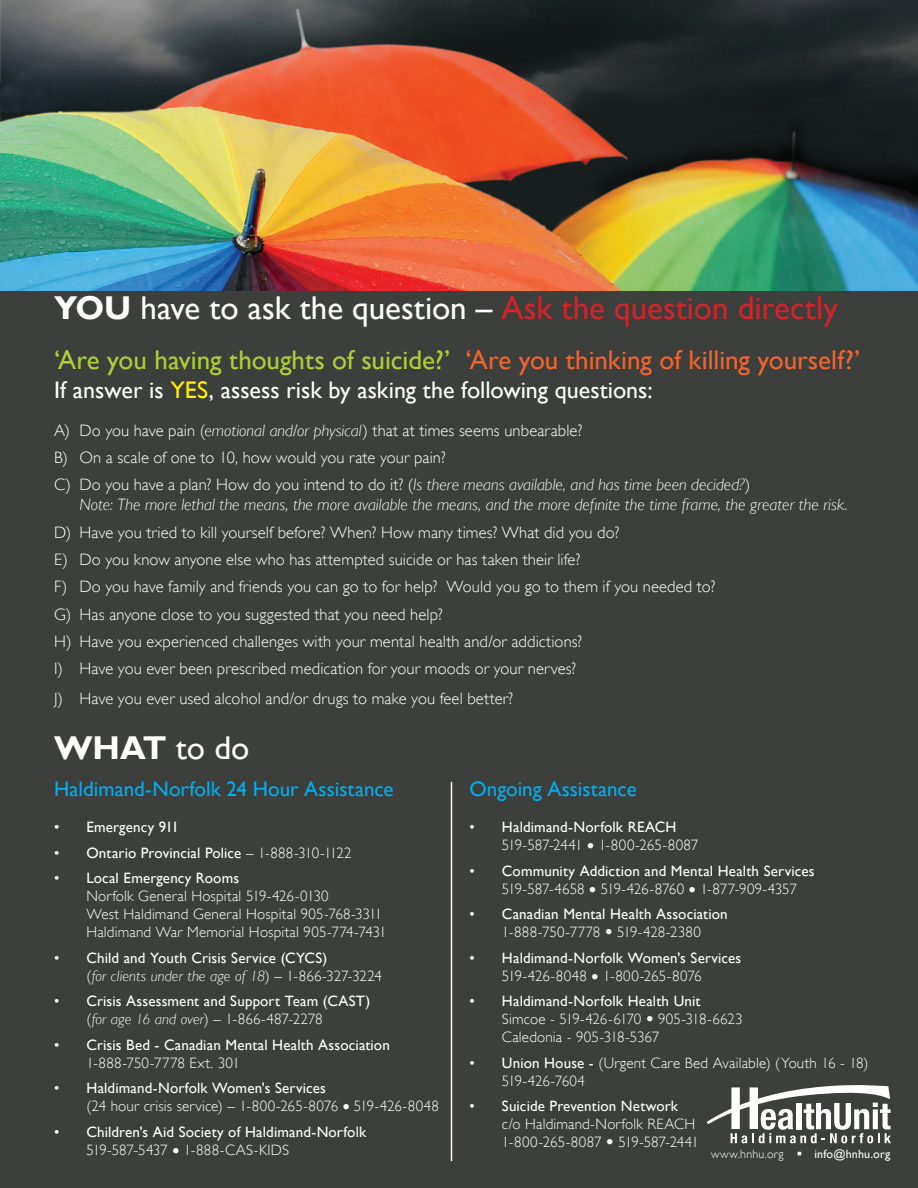
<style>
.page{position:relative;width:918px;height:1188px;background:#fff}
.page>*{position:absolute;margin:0;border:0;box-sizing:border-box;transform-origin:0 0}
.t1{font:33px "Gill Sans";color:#d1232a}
.t2{font:700 33px "Gill Sans";color:#fff}
.t3{font:27px "Gill Sans";letter-spacing:-.005em;color:#f2642f}
.t4{font:24px "Gill Sans";color:#fff}
.t5{font:21px "Gill Sans";color:#00aeef}
.List_Number_1{font:300 16.5px "Gill Sans";letter-spacing:.005em;color:#fff}
.List_Number_1-2{font:italic 300 16.5px/19.8px "Gill Sans";letter-spacing:.005em;color:#fff}
.List_Bullet_2{font:15px/18px "Gill Sans";letter-spacing:.01em;color:#fff}
.List_Bullet_2-2{font:300 15px/18px "Gill Sans";letter-spacing:.01em;color:#fff}
.t6{font:12px "Gill Sans";letter-spacing:.015em;color:#fff}
.s1{font-weight:700;color:#fff}
.s2{color:#fff}
.s3{color:#aed036}
.s4{color:#fff101}
.s5{font-style:italic}
.s6{font-style:normal}
.s7{font-weight:400}
.s8{font-weight:300}
.s9{font-weight:300;font-style:italic}
.s10{font-family:"Helvetica Neue";font-weight:300}
.s11{font-family:"Helvetica Neue"}
</style>
<div class="page">
<div style="left:0;top:280px;width:918px;height:908px;background:#3c3f3c"></div>
<img style="left:0;top:0;width:918px;height:290px">
<svg style="left:706px;top:1085px;width:185px;height:58px"></svg>
<hr style="left:451px;top:782px;width:1px;height:379px;background:#fff">
<p class="t1" style="left:54px;top:288px;width:785px"><span class="s1">YOU</span> <span class="s2">have to ask the question –</span> Ask the question directly</p>
<p class="t3" style="left:54px;top:344px;width:808px"><span class="s3">‘Are you having thoughts of suicide?’</span> ‘Are you thinking of killing yourself?’</p>
<p class="t4" style="left:54px;top:376px;width:600px">If answer is <span class="s4">YES</span>, assess risk by asking the following questions:</p>
<p class="List_Number_1" style="left:54px;top:421px;width:530px">A) Do you have pain (<span class="s5">emotional and/or physical</span>) that at times seems unbearable?</p>
<p class="List_Number_1" style="left:54px;top:448px;width:393px">B) On a scale of one to 10, how would you rate your pain?</p>
<p class="List_Number_1-2" style="left:80px;top:475px;width:770px;text-indent:-26px"><span class="s6">C) Do you have a plan? How do you intend to do it? (</span>Is there means available, and has time been decided?<span class="s6">)<br></span>Note: The more lethal the means, the more available the means, and the more definite the time frame, the greater the risk.</p>
<p class="List_Number_1" style="left:54px;top:522px;width:567px">D) Have you tried to kill yourself before? When? How many times? What did you do?</p>
<p class="List_Number_1" style="left:54px;top:550px;width:528px">E) Do you know anyone else who has attempted suicide or has taken their life?</p>
<p class="List_Number_1" style="left:54px;top:577px;width:663px">F) Do you have family and friends you can go to for help? Would you go to them if you needed to?</p>
<p class="List_Number_1" style="left:54px;top:605px;width:390px">G) Has anyone close to you suggested that you need help?</p>
<p class="List_Number_1" style="left:54px;top:632px;width:530px">H) Have you experienced challenges with your mental health and/or addictions?</p>
<p class="List_Number_1" style="left:54px;top:659px;width:524px">I) Have you ever been prescribed medication for your moods or your nerves?</p>
<p class="List_Number_1" style="left:54px;top:688px;width:461px">J) Have you ever used alcohol and/or drugs to make you feel better?</p>
<p class="t2" style="left:54px;top:729px;width:197px">WHAT <span class="s7">to do</span></p>
<p class="t5" style="left:54px;top:777px;width:341px">Haldimand-Norfolk 24 Hour Assistance</p>
<p class="List_Bullet_2" style="left:54px;top:818px;width:127px">• Emergency 911</p>
<p class="List_Bullet_2" style="left:54px;top:844px;width:299px">• Ontario Provincial Police <span class="s8">– 1-888-310-1122</span></p>
<p class="List_Bullet_2-2" style="left:86px;top:869px;width:302px;text-indent:-32px"><span class="s7">• Local Emergency Rooms<br></span>Norfolk General Hospital 519-426-0130<br>West Haldimand General Hospital 905-768-3311<br>Haldimand War Memorial Hospital 905-774-7431</p>
<p class="List_Bullet_2" style="left:86px;top:949px;width:297px;text-indent:-32px">• Child and Youth Crisis Service (CYCS)<br><span class="s8">(</span><span class="s9">for clients under the age of 18</span><span class="s8">) – 1-866-327-3224</span></p>
<p class="List_Bullet_2" style="left:86px;top:992px;width:285px;text-indent:-32px">• Crisis Assessment and Support Team (CAST) <span class="s8">(</span><span class="s9">for age 16 and over</span><span class="s8">) – 1-866-487-2278</span></p>
<p class="List_Bullet_2" style="left:86px;top:1036px;width:305px;text-indent:-32px">• Crisis Bed - Canadian Mental Health Association<br><span class="s8">1-888-750-7778 Ext. 301</span></p>
<p class="List_Bullet_2-2" style="left:86px;top:1079px;width:354px;text-indent:-32px"><span class="s7">• Haldimand-Norfolk Women's Services<br></span>(24 hour crisis service) – 1-800-265-8076 • 519-426-8048</p>
<p class="List_Bullet_2" style="left:86px;top:1123px;width:281px;text-indent:-32px">• Children's Aid Society of Haldimand-Norfolk<br><span class="s8">519-587-5437</span> • <span class="s8">1-888-CAS-KIDS</span></p>
<p class="t5" style="left:470px;top:777px;width:169px">Ongoing Assistance</p>
<p class="List_Bullet_2-2" style="left:502px;top:818px;width:198px;text-indent:-32px"><span class="s7">• Haldimand-Norfolk REACH<br></span>519-587-2441 • 1-800-265-8087</p>
<p class="List_Bullet_2" style="left:502px;top:862px;width:314px;text-indent:-32px">• Community Addiction and Mental Health Services<br><span class="s8">519-587-4658</span> • <span class="s8">519-426-8760</span> • <span class="s8">1-877-909-4357</span></p>
<p class="List_Bullet_2" style="left:469px;top:905px;width:260px;text-align:center">• Canadian Mental Health Association<br><span class="s8">1-888-750-7778</span> <span class="s10">•</span> <span class="s8">519-428-2380</span></p>
<p class="List_Bullet_2" style="left:469px;top:949px;width:273px;text-align:center">• Haldimand-Norfolk Women's Services<br><span class="s8">519-426-8048</span> • <span class="s8">1-800-265-8076</span></p>
<p class="List_Bullet_2-2" style="left:502px;top:992px;width:242px;text-indent:-32px"><span class="s7">• Haldimand-Norfolk Health Unit<br></span>Simcoe - 519-426-6170 <span class="s11">•</span> 905-318-6623<br>Caledonia - 905-318-5367</p>
<p class="List_Bullet_2-2" style="left:502px;top:1054px;width:368px;text-indent:-32px"><span class="s7">• Union House -</span> (Urgent Care Bed Available) (Youth 16 - 18)<br>519-426-7604</p>
<p class="List_Bullet_2-2" style="left:502px;top:1097px;width:199px;text-indent:-32px"><span class="s7">• Suicide Prevention Network </span>c/o Haldimand-Norfolk REACH<br>1-800-265-8087 <span class="s11">•</span> 519-587-2441</p>
<p class="t6" style="left:711px;top:1146px;width:181px"><span class="s8">www.hnhu.org</span> ▪ info@hnhu.org</p>
</div>
